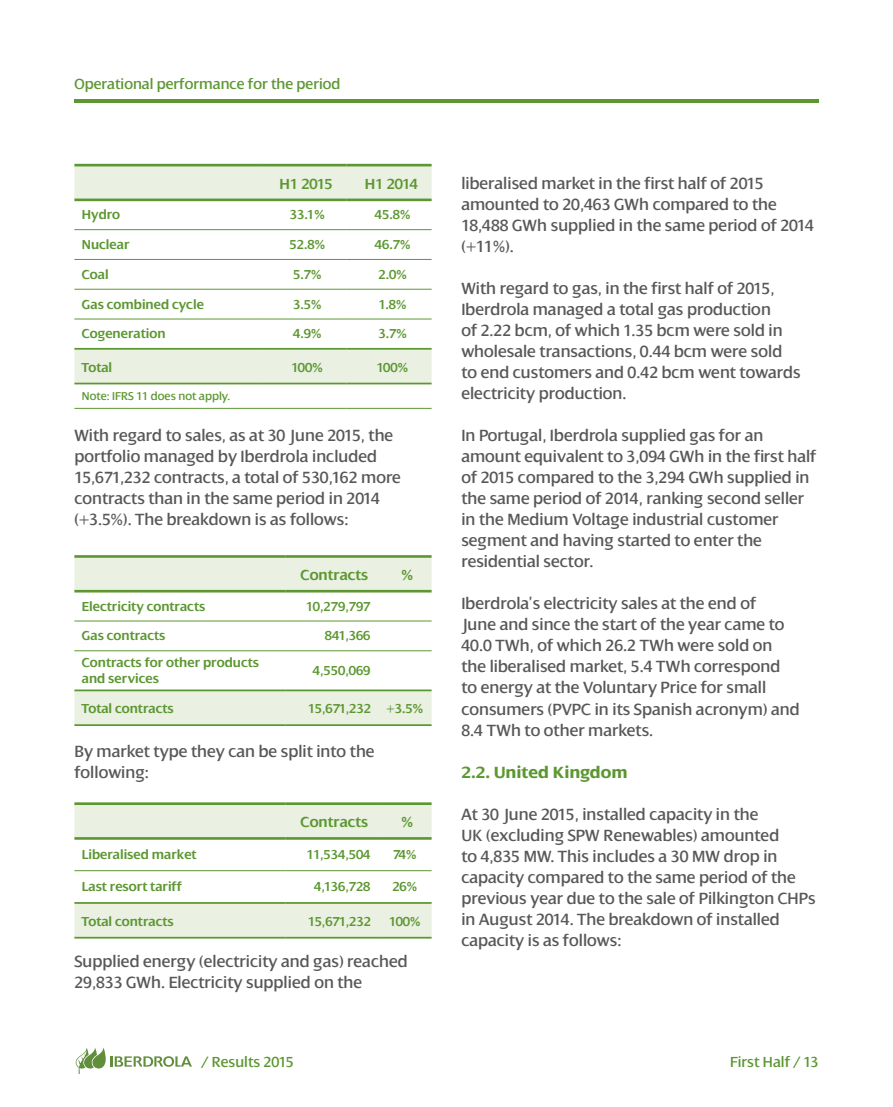
<style>
.page{position:relative;width:893px;height:1107px;background:#fff}
.page>*{position:absolute;margin:0;border:0;box-sizing:border-box;transform-origin:0 0}
.t1{font:17.5px/21px "Dialog";color:#57585a}
.t2{font:700 17.5px "Dialog";color:#5c9731}
.t3{font:15.75px "Dialog";color:#5c9731}
.t4{font:600 15.75px "Dialog";color:#5c9731}
.t5{font:600 14px/15.8px "Dialog";color:#5c9731}
.t6{font:12.25px "Dialog";color:#5c9731}
</style>
<div class="page">
<hr style="left:74px;top:99px;width:745px;height:4px;background:#5c9731">
<svg style="left:76px;top:1047px;width:116px;height:26px"></svg>
<svg style="left:74px;top:166px;width:358px;height:216px"></svg>
<hr style="left:74px;top:164px;width:187px;height:2px;background:#5c9731">
<hr style="left:261px;top:164px;width:85px;height:2px;background:#5c9731">
<hr style="left:346px;top:164px;width:86px;height:2px;background:#5c9731">
<hr style="left:74px;top:259px;width:187px;height:1px;background:#5c9731">
<hr style="left:74px;top:198px;width:187px;height:3px;background:#5c9731">
<hr style="left:261px;top:198px;width:85px;height:3px;background:#5c9731">
<hr style="left:346px;top:198px;width:86px;height:3px;background:#5c9731">
<hr style="left:261px;top:259px;width:85px;height:1px;background:#5c9731">
<hr style="left:346px;top:259px;width:86px;height:1px;background:#5c9731">
<hr style="left:74px;top:229px;width:187px;height:1px;background:#5c9731">
<hr style="left:261px;top:229px;width:85px;height:1px;background:#5c9731">
<hr style="left:346px;top:229px;width:86px;height:1px;background:#5c9731">
<hr style="left:74px;top:318px;width:187px;height:1px;background:#5c9731">
<hr style="left:261px;top:318px;width:85px;height:1px;background:#5c9731">
<hr style="left:346px;top:318px;width:86px;height:1px;background:#5c9731">
<hr style="left:74px;top:348px;width:187px;height:1px;background:#5c9731">
<hr style="left:261px;top:348px;width:85px;height:1px;background:#5c9731">
<hr style="left:346px;top:348px;width:86px;height:1px;background:#5c9731">
<hr style="left:74px;top:382px;width:187px;height:2px;background:#5c9731">
<hr style="left:261px;top:382px;width:85px;height:2px;background:#5c9731">
<hr style="left:346px;top:382px;width:86px;height:2px;background:#5c9731">
<hr style="left:74px;top:408px;width:187px;height:1px;background:#5c9731">
<hr style="left:261px;top:408px;width:85px;height:1px;background:#5c9731">
<hr style="left:346px;top:408px;width:86px;height:1px;background:#5c9731">
<hr style="left:74px;top:289px;width:187px;height:1px;background:#5c9731">
<hr style="left:261px;top:289px;width:85px;height:1px;background:#5c9731">
<hr style="left:346px;top:289px;width:86px;height:1px;background:#5c9731">
<svg style="left:74px;top:557px;width:358px;height:167px"></svg>
<hr style="left:74px;top:555px;width:212px;height:2px;background:#5c9731">
<hr style="left:286px;top:555px;width:92px;height:2px;background:#5c9731">
<hr style="left:378px;top:555px;width:54px;height:2px;background:#5c9731">
<hr style="left:378px;top:650px;width:54px;height:1px;background:#5c9731">
<hr style="left:74px;top:589px;width:212px;height:3px;background:#5c9731">
<hr style="left:286px;top:589px;width:92px;height:3px;background:#5c9731">
<hr style="left:378px;top:589px;width:54px;height:3px;background:#5c9731">
<hr style="left:74px;top:620px;width:212px;height:1px;background:#5c9731">
<hr style="left:286px;top:620px;width:92px;height:1px;background:#5c9731">
<hr style="left:378px;top:620px;width:54px;height:1px;background:#5c9731">
<hr style="left:74px;top:650px;width:212px;height:1px;background:#5c9731">
<hr style="left:286px;top:650px;width:92px;height:1px;background:#5c9731">
<hr style="left:74px;top:689px;width:212px;height:2px;background:#5c9731">
<hr style="left:286px;top:689px;width:92px;height:2px;background:#5c9731">
<hr style="left:378px;top:689px;width:54px;height:2px;background:#5c9731">
<hr style="left:74px;top:724px;width:212px;height:2px;background:#5c9731">
<hr style="left:286px;top:724px;width:92px;height:2px;background:#5c9731">
<hr style="left:378px;top:724px;width:54px;height:2px;background:#5c9731">
<svg style="left:74px;top:804px;width:358px;height:132px;fill:#eaf0e2"></svg>
<hr style="left:74px;top:802px;width:212px;height:2px;background:#5c9731">
<hr style="left:286px;top:802px;width:92px;height:2px;background:#5c9731">
<hr style="left:378px;top:802px;width:54px;height:2px;background:#5c9731">
<hr style="left:74px;top:837px;width:212px;height:2px;background:#5c9731">
<hr style="left:286px;top:837px;width:92px;height:2px;background:#5c9731">
<hr style="left:378px;top:837px;width:54px;height:2px;background:#5c9731">
<hr style="left:74px;top:870px;width:212px;height:1px;background:#5c9731">
<hr style="left:286px;top:870px;width:92px;height:1px;background:#5c9731">
<hr style="left:378px;top:870px;width:54px;height:1px;background:#5c9731">
<hr style="left:74px;top:901px;width:212px;height:2px;background:#5c9731">
<hr style="left:286px;top:901px;width:92px;height:2px;background:#5c9731">
<hr style="left:378px;top:901px;width:54px;height:2px;background:#5c9731">
<hr style="left:74px;top:936px;width:212px;height:2px;background:#5c9731">
<hr style="left:286px;top:936px;width:92px;height:2px;background:#5c9731">
<hr style="left:378px;top:936px;width:54px;height:2px;background:#5c9731">
<p class="t3" style="left:74px;top:75px;width:268px">Operational performance for the period</p>
<p class="t4" style="left:280px;top:175px;width:55px">H1 2015</p>
<p class="t4" style="left:365px;top:175px;width:55px">H1 2014</p>
<p class="t5" style="left:82px;top:207px;width:40px">Hydro</p>
<p class="t5" style="left:290px;top:207px;width:36px">33.1%</p>
<p class="t5" style="left:375px;top:207px;width:37px">45.8%</p>
<p class="t5" style="left:82px;top:237px;width:49px">Nuclear</p>
<p class="t5" style="left:290px;top:237px;width:37px">52.8%</p>
<p class="t5" style="left:375px;top:237px;width:37px">46.7%</p>
<p class="t5" style="left:82px;top:266px;width:28px">Coal</p>
<p class="t5" style="left:293px;top:266px;width:30px">5.7%</p>
<p class="t5" style="left:378px;top:266px;width:30px">2.0%</p>
<p class="t5" style="left:82px;top:296px;width:124px">Gas combined cycle</p>
<p class="t5" style="left:293px;top:296px;width:30px">3.5%</p>
<p class="t5" style="left:379px;top:296px;width:29px">1.8%</p>
<p class="t5" style="left:82px;top:326px;width:85px">Cogeneration</p>
<p class="t5" style="left:293px;top:326px;width:30px">4.9%</p>
<p class="t5" style="left:378px;top:326px;width:30px">3.7%</p>
<p class="t5" style="left:81px;top:359px;width:32px">Total</p>
<p class="t5" style="left:291px;top:359px;width:33px">100%</p>
<p class="t5" style="left:377px;top:359px;width:33px">100%</p>
<p class="t6" style="left:82px;top:389px;width:150px">Note: IFRS 11 does not apply.</p>
<p class="t1" style="left:74px;top:425px;width:328px">With regard to sales, as at 30 June 2015, the portfolio managed by Iberdrola included 15,671,232 contracts, a total of 530,162 more contracts than in the same period in 2014 (+3.5%). The breakdown is as follows:</p>
<p class="t4" style="left:301px;top:566px;width:69px">Contracts</p>
<p class="t4" style="left:401px;top:566px;width:13px">%</p>
<p class="t5" style="left:82px;top:598px;width:125px">Electricity contracts</p>
<p class="t5" style="left:306px;top:598px;width:66px">10,279,797</p>
<p class="t5" style="left:82px;top:628px;width:85px">Gas contracts</p>
<p class="t5" style="left:325px;top:628px;width:47px">841,366</p>
<p class="t5" style="left:82px;top:654px;width:179px">Contracts for other products and services</p>
<p class="t5" style="left:313px;top:662px;width:59px">4,550,069</p>
<p class="t5" style="left:81px;top:700px;width:94px">Total contracts</p>
<p class="t5" style="left:308px;top:700px;width:116px">15,671,232 +3.5%</p>
<p class="t1" style="left:74px;top:740px;width:302px">By market type they can be split into the following:</p>
<p class="t4" style="left:301px;top:813px;width:69px">Contracts</p>
<p class="t4" style="left:401px;top:813px;width:13px">%</p>
<p class="t5" style="left:82px;top:846px;width:116px">Liberalised market</p>
<p class="t5" style="left:307px;top:846px;width:65px">11,534,504</p>
<p class="t5" style="left:393px;top:846px;width:25px">74%</p>
<p class="t5" style="left:82px;top:878px;width:102px">Last resort tariff</p>
<p class="t5" style="left:314px;top:878px;width:58px">4,136,728</p>
<p class="t5" style="left:392px;top:878px;width:26px">26%</p>
<p class="t5" style="left:81px;top:913px;width:94px">Total contracts</p>
<p class="t5" style="left:308px;top:913px;width:64px">15,671,232</p>
<p class="t5" style="left:389px;top:913px;width:33px">100%</p>
<p class="t1" style="left:74px;top:950px;width:335px">Supplied energy (electricity and gas) reached<br>29,833 GWh. Electricity supplied on the</p>
<p class="t1" style="left:461px;top:173px;width:354px">liberalised market in the first half of 2015 amounted to 20,463 GWh compared to the 18,488 GWh supplied in the same period of 2014 (+11%).</p>
<p class="t1" style="left:461px;top:278px;width:341px">With regard to gas, in the first half of 2015, Iberdrola managed a total gas production<br>of 2.22 bcm, of which 1.35 bcm were sold in wholesale transactions, 0.44 bcm were sold to end customers and 0.42 bcm went towards electricity production.</p>
<p class="t1" style="left:461px;top:425px;width:356px">In Portugal, Iberdrola supplied gas for an amount equivalent to 3,094 GWh in the first half of 2015 compared to the 3,294 GWh supplied in the same period of 2014, ranking second seller in the Medium Voltage industrial customer segment and having started to enter the residential sector.</p>
<p class="t1" style="left:461px;top:593px;width:340px">Iberdrola’s electricity sales at the end of<br>June and since the start of the year came to 40.0 TWh, of which 26.2 TWh were sold on the liberalised market, 5.4 TWh correspond to energy at the Voluntary Price for small consumers (PVPC in its Spanish acronym) and 8.4 TWh to other markets.</p>
<p class="t2" style="left:461px;top:762px;width:168px">2.2. United Kingdom</p>
<p class="t1" style="left:461px;top:803px;width:356px">At 30 June 2015, installed capacity in the<br>UK (excluding SPW Renewables) amounted<br>to 4,835 MW. This includes a 30 MW drop in capacity compared to the same period of the previous year due to the sale of Pilkington CHPs in August 2014. The breakdown of installed capacity is as follows:</p>
<p class="t3" style="left:202px;top:1053px;width:94px">/ Results 2015</p>
<p class="t3" style="left:730px;top:1053px;width:90px">First Half / 13</p>
</div>
